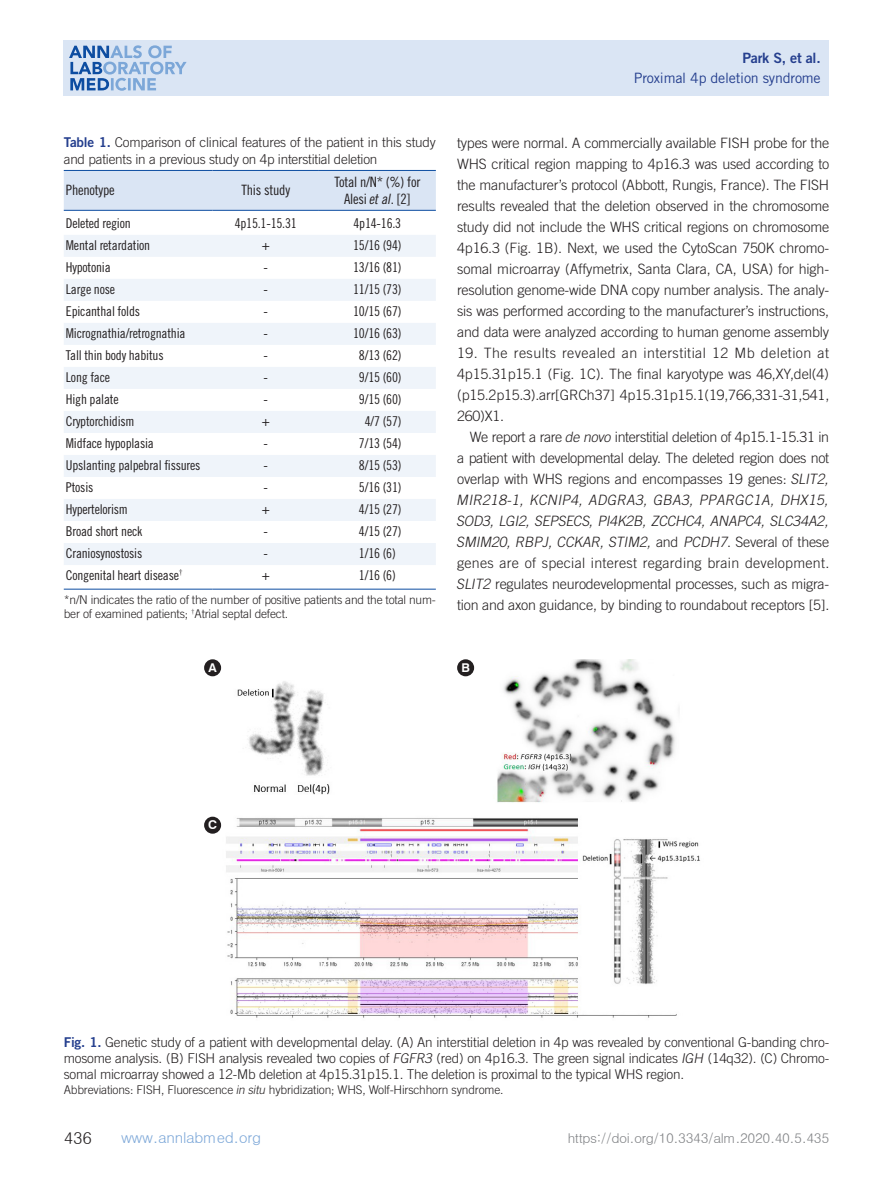
<style>
.page{position:relative;width:893px;height:1191px;background:#fff}
.page>*{position:absolute;margin:0;border:0;box-sizing:border-box;transform-origin:0 0}
.URL{font:16.5px "Dotum";color:#231f20}
.URL-2{font:15px "Dotum";letter-spacing:-.02em;color:#7ca7d8}
.본문{font:300 14.25px/21px "Trade Gothic LT Std";letter-spacing:-.015em;color:#231f20;text-align:justify}
.표머리글{font:14.25px "Trade Gothic LT Std Cn 18";letter-spacing:-.015em;color:#231f20}
.하시라제목{font:14.25px "Trade Gothic LT Std";letter-spacing:-.015em;color:#253f8e}
.하시라이름{font:14.25px "Trade Gothic LT Std Bd 2";letter-spacing:-.015em;color:#253f8e}
.표제목_그림설명{font:300 13.5px/16.2px "Trade Gothic LT Std";letter-spacing:-.015em;color:#231f20}
.표본문{font:13.5px "Trade Gothic LT Std Cn 18";letter-spacing:-.015em;color:#231f20}
.t1{font:13.5px "Dotum";letter-spacing:-.03em;color:#808285}
.t2{font:700 12.15px "Swiss 721 BT";color:#fff}
.표_그림_주석{font:300 12px/14.4px "Trade Gothic LT Std";letter-spacing:-.015em;color:#231f20}
.s1{font-family:"Trade Gothic LT Std Bd 2";font-weight:400;color:#253f8e}
.s2{font-style:italic}
</style>
<div class="page">
<div style="left:64px;top:40px;width:765px;height:56px;background:#dae5f4"></div>
<svg style="left:69px;top:45px;width:118px;height:46px"></svg>
<div style="left:64px;top:171px;width:372px;height:39px;background:#dae5f4"></div>
<svg style="left:64px;top:235px;width:372px;height:330px;fill:#eff4fa"></svg>
<hr style="left:64px;top:589px;width:149px;height:1px;background:#0d4da1">
<hr style="left:213px;top:589px;width:106px;height:1px;background:#0d4da1">
<hr style="left:319px;top:589px;width:117px;height:1px;background:#0d4da1">
<hr style="left:64px;top:170px;width:149px;height:1px;background:#0d4da1">
<hr style="left:213px;top:170px;width:106px;height:1px;background:#0d4da1">
<hr style="left:319px;top:170px;width:117px;height:1px;background:#0d4da1">
<hr style="left:64px;top:210px;width:149px;height:1px;background:#0d4da1">
<hr style="left:213px;top:210px;width:106px;height:1px;background:#0d4da1">
<hr style="left:319px;top:210px;width:117px;height:1px;background:#0d4da1">
<img style="left:204px;top:659px;width:496px;height:359px">
<div style="left:204px;top:816px;width:17px;height:17px;background:#231f20;border-radius:50%"></div>
<div style="left:204px;top:659px;width:17px;height:17px;background:#231f20;border-radius:50%"></div>
<div style="left:457px;top:659px;width:17px;height:17px;background:#231f20;border-radius:50%"></div>
<p class="표제목_그림설명" style="left:64px;top:134px;width:374px"><span class="s1">Table 1.</span> Comparison of clinical features of the patient in this study and patients in a previous study on 4p interstitial deletion</p>
<p class="표머리글" style="left:66px;top:181px;width:50px">Phenotype</p>
<p class="표머리글" style="left:241px;top:181px;width:50px">This study</p>
<p class="표머리글" style="left:334px;top:173px;width:87px">Total n/N* (%) for</p>
<p class="표머리글" style="left:344px;top:190px;width:68px">Alesi <span class="s2">etal</span>. [2]</p>
<p class="표본문" style="left:66px;top:215px;width:66px">Deleted region</p>
<p class="표본문" style="left:235px;top:215px;width:64px">4p15.1-15.31</p>
<p class="표본문" style="left:353px;top:215px;width:49px">4p14-16.3</p>
<p class="표본문" style="left:66px;top:237px;width:86px">Mental retardation</p>
<p class="표본문" style="left:262px;top:237px;width:10px">+</p>
<p class="표본문" style="left:353px;top:237px;width:50px">15/16 (94)</p>
<p class="표본문" style="left:66px;top:259px;width:46px">Hypotonia</p>
<p class="표본문" style="left:264px;top:259px;width:6px">-</p>
<p class="표본문" style="left:353px;top:259px;width:50px">13/16 (81)</p>
<p class="표본문" style="left:66px;top:281px;width:51px">Large nose</p>
<p class="표본문" style="left:264px;top:281px;width:6px">-</p>
<p class="표본문" style="left:353px;top:281px;width:50px">11/15 (73)</p>
<p class="표본문" style="left:66px;top:303px;width:76px">Epicanthal folds</p>
<p class="표본문" style="left:264px;top:303px;width:6px">-</p>
<p class="표본문" style="left:353px;top:303px;width:50px">10/15 (67)</p>
<p class="표본문" style="left:66px;top:325px;width:121px">Micrognathia/retrognathia</p>
<p class="표본문" style="left:264px;top:325px;width:6px">-</p>
<p class="표본문" style="left:353px;top:325px;width:50px">10/16 (63)</p>
<p class="표본문" style="left:66px;top:347px;width:99px">Tall thin body habitus</p>
<p class="표본문" style="left:264px;top:347px;width:6px">-</p>
<p class="표본문" style="left:359px;top:347px;width:44px">8/13 (62)</p>
<p class="표본문" style="left:66px;top:369px;width:46px">Long face</p>
<p class="표본문" style="left:264px;top:369px;width:6px">-</p>
<p class="표본문" style="left:359px;top:369px;width:44px">9/15 (60)</p>
<p class="표본문" style="left:66px;top:391px;width:54px">High palate</p>
<p class="표본문" style="left:264px;top:391px;width:6px">-</p>
<p class="표본문" style="left:359px;top:391px;width:44px">9/15 (60)</p>
<p class="표본문" style="left:66px;top:413px;width:70px">Cryptorchidism</p>
<p class="표본문" style="left:262px;top:413px;width:10px">+</p>
<p class="표본문" style="left:365px;top:413px;width:38px">4/7 (57)</p>
<p class="표본문" style="left:66px;top:435px;width:90px">Midface hypoplasia</p>
<p class="표본문" style="left:264px;top:435px;width:6px">-</p>
<p class="표본문" style="left:359px;top:435px;width:44px">7/13 (54)</p>
<p class="표본문" style="left:66px;top:457px;width:136px">Upslanting palpebral fissures</p>
<p class="표본문" style="left:264px;top:457px;width:6px">-</p>
<p class="표본문" style="left:359px;top:457px;width:44px">8/15 (53)</p>
<p class="표본문" style="left:66px;top:479px;width:29px">Ptosis</p>
<p class="표본문" style="left:264px;top:479px;width:6px">-</p>
<p class="표본문" style="left:359px;top:479px;width:44px">5/16 (31)</p>
<p class="표본문" style="left:66px;top:501px;width:64px">Hypertelorism</p>
<p class="표본문" style="left:262px;top:501px;width:10px">+</p>
<p class="표본문" style="left:359px;top:501px;width:44px">4/15 (27)</p>
<p class="표본문" style="left:66px;top:523px;width:78px">Broad short neck</p>
<p class="표본문" style="left:264px;top:523px;width:6px">-</p>
<p class="표본문" style="left:359px;top:523px;width:44px">4/15 (27)</p>
<p class="표본문" style="left:66px;top:545px;width:78px">Craniosynostosis</p>
<p class="표본문" style="left:264px;top:545px;width:6px">-</p>
<p class="표본문" style="left:359px;top:545px;width:38px">1/16 (6)</p>
<p class="표본문" style="left:66px;top:567px;width:118px">Congenital heart disease<sup>†</sup></p>
<p class="표본문" style="left:262px;top:567px;width:10px">+</p>
<p class="표본문" style="left:359px;top:567px;width:38px">1/16 (6)</p>
<p class="표_그림_주석" style="left:64px;top:592px;width:374px">*n/N indicates the ratio of the number of positive patients and the total num&shy;ber of examined patients; <sup>†</sup>Atrial septal defect.</p>
<p class="하시라이름" style="left:742px;top:49px;width:80px">Park S, et al.</p>
<p class="하시라제목" style="left:634px;top:69px;width:188px">Proximal 4p deletion syndrome</p>
<p class="본문" style="left:457px;top:132px;width:374px">types were normal. A commercially available FISH probe for the WHS critical region mapping to 4p16.3 was used according to the manufacturer’s protocol (Abbott, Rungis, France). The FISH results revealed that the deletion observed in the chromosome study did not include the WHS critical regions on chromosome 4p16.3 (Fig. 1B). Next, we used the CytoScan 750K chromo&shy;somal microarray (Affymetrix, Santa Clara, CA, USA) for high&shy;resolution genome-wide DNA copy number analysis. The analy&shy;sis was performed according to the manufacturer’s instructions, and data were analyzed according to human genome assembly</p>
<p class="본문" style="left:457px;top:342px;width:374px">19. The results revealed an interstitial 12 Mb deletion at 4p15.31p15.1 (Fig. 1C). The final karyotype was 46,XY,del(4) (p15.2p15.3).arr[GRCh37] 4p15.31p15.1(19,766,331-31,541, 260)X1.</p>
<p class="본문" style="left:456px;top:426px;width:376px;text-align:left;text-indent:14px">We report a rare <span class="s2">de novo</span> interstitial deletion of 4p15.1-15.31 in a patient with developmental delay. The deleted region does not overlap with WHS regions and encompasses 19 genes: <span class="s2">SLIT2, MIR218-1, KCNIP4, ADGRA3, GBA3, PPARGC1A, DHX15, SOD3, LGI2, SEPSECS, PI4K2B, ZCCHC4, ANAPC4, SLC34A2, SMIM20, RBPJ, CCKAR, STIM2,</span> a n d <span class="s2">PCDH7</span>. S eve ra l of t h es e genes are of special interest regarding brain development.<br><span class="s2">SLIT2</span> regulates neurodevelopmental processes, such as migra&shy;tion and axon guidance, by binding to roundabout receptors [5].</p>
<p class="t2" style="left:208px;top:660px;width:10px">A</p>
<p class="t2" style="left:461px;top:660px;width:10px">B</p>
<p class="t2" style="left:208px;top:817px;width:10px">C</p>
<p class="표제목_그림설명" style="left:64px;top:1033px;width:767px;text-align:justify"><span class="s1">Fig. 1.</span> Genetic study of a patient with developmental delay. (A) An interstitial deletion in 4p was revealed by conventional G-banding chro&shy;mosome analysis. (B) FISH analysis revealed two copies of <span class="s2">FGFR3</span> (red) on 4p16.3. The green signal indicates <span class="s2">IGH</span> (14q32). (C) Chromo&shy;somal microarray showed a 12-Mb deletion at 4p15.31p15.1. The deletion is proximal to the typical WHS region.</p>
<p class="표_그림_주석" style="left:64px;top:1082px;width:441px">Abbreviations: FISH, Fluorescence <span class="s2">in situ</span> hybridization; WHS, Wolf-Hirschhorn syndrome.</p>
<p class="URL" style="left:64px;top:1129px;width:30px">436</p>
<p class="URL-2" style="left:121px;top:1130px;width:142px">www.annlabmed.org</p>
<p class="t1" style="left:568px;top:1131px;width:263px">https://doi.org/10.3343/alm.2020.40.5.435</p>
</div>
